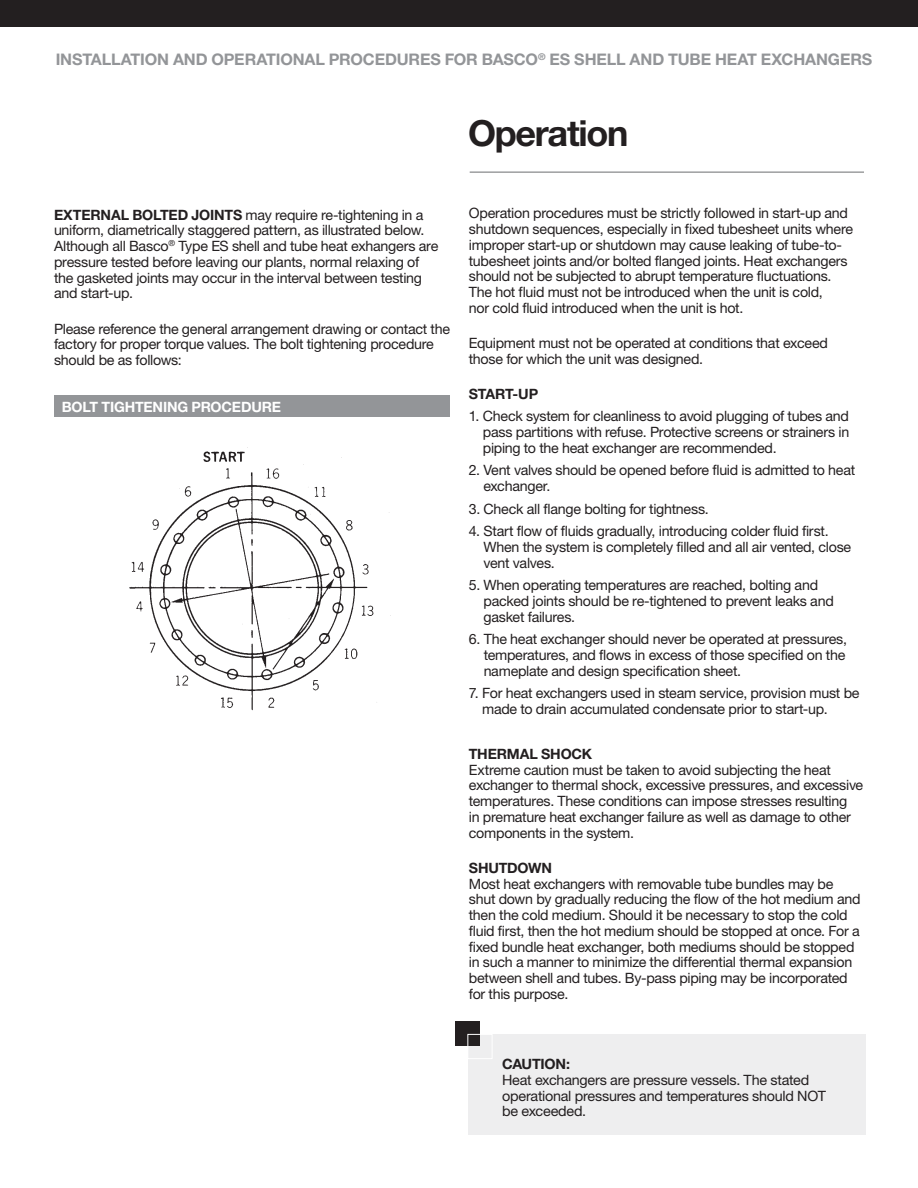
<style>
.page{position:relative;width:918px;height:1188px;background:#fff}
.page>*{position:absolute;margin:0;border:0;box-sizing:border-box;transform-origin:0 0}
.t1{font:700 36px "Helvetica Neue LT Std";letter-spacing:-.035em;color:#231f20}
.Sub_Head{font:700 15.9px "Helvetica Neue LT Std";letter-spacing:-.01em;color:#939598}
.Header_Body_Copy{font:14.25px/15.8px "Helvetica Neue LT Std";letter-spacing:-.02em;color:#231f20}
.Callout_Box_Copy{font:14.25px/15.8px "Helvetica Neue LT Std";letter-spacing:-.015em;color:#231f20}
.Header_Body_Copy-2{font:700 14.25px "Helvetica Neue LT Std";letter-spacing:-.015em;color:#fff}
.Header_Body_Copy-3{font:700 14.25px "Helvetica Neue LT Std";letter-spacing:-.01em;color:#231f20}
.s1{font-weight:700}
</style>
<div class="page">
<img style="left:129px;top:447px;width:262px;height:264px">
<hr style="left:470px;top:172px;width:394px;height:1px;background:#6c6d70">
<div style="left:0;top:0;width:918px;height:27px;background:#231f20"></div>
<div style="left:54px;top:395px;width:396px;height:22px;background:#939598"></div>
<div style="left:468px;top:1034px;width:398px;height:101px;background:#eeeeef"></div>
<div style="left:455px;top:1022px;width:25px;height:24px;background:#231f20"></div>
<div style="left:468px;top:1034px;width:24px;height:25px;border:1px solid #fff"></div>
<p class="Sub_Head" style="left:56px;top:50px;width:818px">INSTALLATION AND OPERATIONAL PROCEDURES FOR BASCO<sup>®</sup> ES SHELL AND TUBE HEAT EXCHANGERS</p>
<p class="t1" style="left:468px;top:111px;width:162px">Operation</p>
<p class="Header_Body_Copy" style="left:54px;top:207px;width:386px"><span class="s1">EXTERNAL BOLTED JOINTS</span> may require re-tightening in a uniform, diametrically staggered pattern, as illustrated below.<br>Although all Basco<sup>®</sup> Type ES shell and tube heat exhangers are pressure tested before leaving our plants, normal relaxing of the gasketed joints may occur in the interval between testing and start-up.</p>
<p class="Header_Body_Copy" style="left:54px;top:321px;width:398px">Please reference the general arrangement drawing or contact the factory for proper torque values. The bolt tightening procedure should be as follows:</p>
<p class="Header_Body_Copy-2" style="left:62px;top:398px;width:221px">BOLT TIGHTENING PROCEDURE</p>
<p class="Header_Body_Copy" style="left:469px;top:205px;width:386px">Operation procedures must be strictly followed in start-up and shutdown sequences, especially in fixed tubesheet units where improper start-up or shutdown may cause leaking of tube-to&shy;tubesheet joints and/or bolted flanged joints. Heat exchangers should not be subjected to abrupt temperature fluctuations.<br>The hot fluid must not be introduced when the unit is cold,<br>nor cold fluid introduced when the unit is hot.</p>
<p class="Header_Body_Copy" style="left:469px;top:335px;width:361px">Equipment must not be operated at conditions that exceed those for which the unit was designed.</p>
<p class="Header_Body_Copy-3" style="left:469px;top:385px;width:71px">START-UP</p>
<p class="Header_Body_Copy" style="left:483px;top:408px;width:368px;text-align:justify;text-indent:-14px">1. Check system for cleanliness to avoid plugging of tubes and pass partitions with refuse. Protective screens or strainers in piping to the heat exchanger are recommended.</p>
<p class="Header_Body_Copy" style="left:483px;top:462px;width:373px;text-indent:-15px">2. Vent valves should be opened before fluid is admitted to heat exchanger.</p>
<p class="Header_Body_Copy" style="left:469px;top:501px;width:242px">3. Check all flange bolting for tightness.</p>
<p class="Header_Body_Copy" style="left:484px;top:523px;width:369px;text-indent:-15px">4. Start flow of fluids gradually, introducing colder fluid first.<br>When the system is completely filled and all air vented, close vent valves.</p>
<p class="Header_Body_Copy" style="left:484px;top:577px;width:352px;text-indent:-15px">5. When operating temperatures are reached, bolting and packed joints should be re-tightened to prevent leaks and gasket failures.</p>
<p class="Header_Body_Copy" style="left:484px;top:631px;width:365px;text-align:justify;text-indent:-15px">6. The heat exchanger should never be operated at pressures, temperatures, and flows in excess of those specified on the nameplate and design specification sheet.</p>
<p class="Header_Body_Copy" style="left:482px;top:685px;width:379px;text-indent:-13px">7. For heat exchangers used in steam service, provision must be made to drain accumulated condensate prior to start-up.</p>
<p class="Header_Body_Copy" style="left:469px;top:746px;width:396px"><span class="s1">THERMAL SHOCK<br></span>Extreme caution must be taken to avoid subjecting the heat exchanger to thermal shock, excessive pressures, and excessive temperatures. These conditions can impose stresses resulting<br>in premature heat exchanger failure as well as damage to other components in the system.</p>
<p class="Header_Body_Copy" style="left:469px;top:860px;width:393px"><span class="s1">SHUTDOWN<br></span>Most heat exchangers with removable tube bundles may be shut down by gradually reducing the flow of the hot medium and then the cold medium. Should it be necessary to stop the cold fluid first, then the hot medium should be stopped at once. For a fixed bundle heat exchanger, both mediums should be stopped in such a manner to minimize the differential thermal expansion between shell and tubes. By-pass piping may be incorporated for this purpose.</p>
<p class="Callout_Box_Copy" style="left:502px;top:1056px;width:325px"><span class="s1">CAUTION:<br></span>Heat exchangers are pressure vessels. The stated operational pressures and temperatures should NOT be exceeded.</p>
</div>
